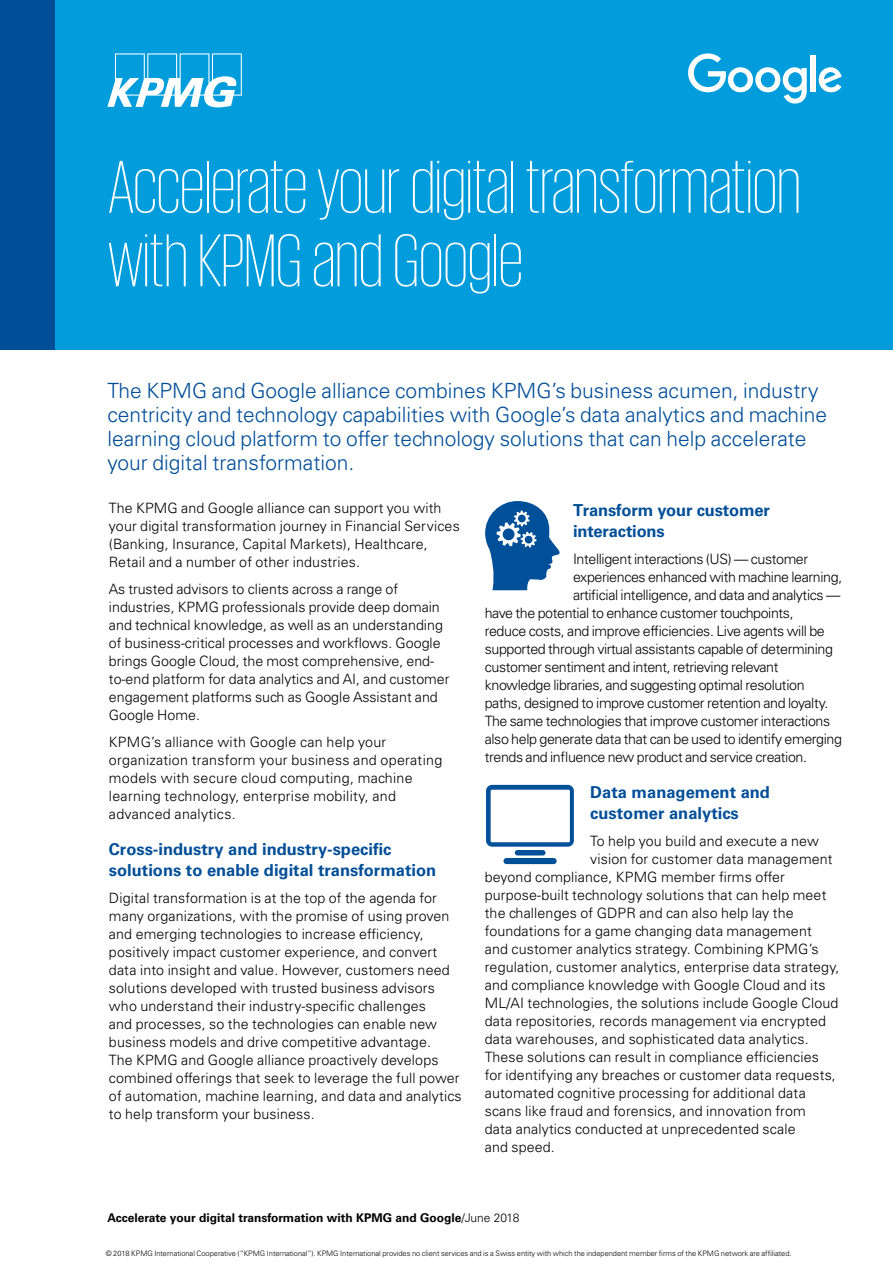
<style>
.page{position:relative;width:893px;height:1263px;background:#fff}
.page>*{position:absolute;margin:0;border:0;box-sizing:border-box;transform-origin:0 0}
.t1{font:200 76.5px/73.5px "KPMG";color:#fff}
.t2{font:300 21px/24px "Univers LT Std";color:#004e98}
.t3{font:700 16.5px/21px "Univers LT Std";color:#004e98}
.t4{font:300 14.25px/18px "Univers LT Std";letter-spacing:.01em;color:#000}
.t5{font:300 14.25px "Univers LT Std";letter-spacing:-.025em;color:#000}
.t6{font:700 12px "Univers LT Std";color:#000}
.t7{font:300 7.5px "Univers LT Std";letter-spacing:-.005em;color:#000}
.s1{font-weight:300}
</style>
<div class="page">
<div style="left:37px;top:0;width:856px;height:349px;background:#009cdc"></div>
<svg style="left:107px;top:53px;width:135px;height:54px"></svg>
<div style="left:0;top:0;width:54px;height:349px;background:#004e98"></div>
<svg style="left:688px;top:53px;width:119px;height:51px"></svg>
<div style="left:810px;top:55px;width:6px;height:37px;background:#fff"></div>
<svg style="left:819px;top:67px;width:23px;height:25px"></svg>
<svg style="left:485px;top:501px;width:75px;height:89px"></svg>
<svg style="left:486px;top:785px;width:88px;height:79px"></svg>
<h1 class="t1" style="left:108px;top:149px;width:694px">Accelerate your digital transformation with KPMG and Google</h1>
<p class="t2" style="left:107px;top:378px;width:721px">The KPMG and Google alliance combines KPMG’s business acumen, industry centricity and technology capabilities with Google’s data analytics and machine learning cloud platform to offer technology solutions that can help accelerate your digital transformation.</p>
<p class="t4" style="left:109px;top:498px;width:352px">The KPMG and Google alliance can support you with your digital transformation journey in Financial Services (Banking, Insurance, Capital Markets), Healthcare, Retail and a number of other industries.</p>
<p class="t4" style="left:109px;top:579px;width:342px">As trusted advisors to clients across a range of industries, KPMG professionals provide deep domain and technical knowledge, as well as an understanding of business-critical processes and workflows. Google brings Google Cloud, the most comprehensive, end&shy;to-end platform for data analytics and AI, and customer engagement platforms such as Google Assistant and Google Home.</p>
<p class="t4" style="left:109px;top:732px;width:335px">KPMG’s alliance with Google can help your organization transform your business and operating models with secure cloud computing, machine learning technology, enterprise mobility, and advanced analytics.</p>
<p class="t3" style="left:109px;top:838px;width:329px">Cross-industry and industry-specific solutions to enable digital transformation</p>
<p class="t4" style="left:109px;top:888px;width:354px">Digital transformation is at the top of the agenda for many organizations, with the promise of using proven and emerging technologies to increase efficiency, positively impact customer experience, and convert data into insight and value. However, customers need solutions developed with trusted business advisors who understand their industry-specific challenges<br>and processes, so the technologies can enable new business models and drive competitive advantage.<br>The KPMG and Google alliance proactively develops combined offerings that seek to leverage the full power of automation, machine learning, and data and analytics to help transform your business.</p>
<p class="t3" style="left:573px;top:499px;width:198px">Transform your customer interactions</p>
<p class="t5" style="left:573px;top:550px;width:237px">Intelligent interactions (US) — customer</p>
<p class="t5" style="left:573px;top:568px;width:271px">experiences enhanced with machine learning,</p>
<p class="t5" style="left:573px;top:586px;width:269px">artificial intelligence, and data and analytics —</p>
<p class="t5" style="left:485px;top:604px;width:310px">have the potential to enhance customer touchpoints,</p>
<p class="t5" style="left:485px;top:622px;width:342px">reduce costs, and improve efficiencies. Live agents will be</p>
<p class="t5" style="left:485px;top:640px;width:350px">supported through virtual assistants capable of determining</p>
<p class="t5" style="left:485px;top:658px;width:295px">customer sentiment and intent, retrieving relevant</p>
<p class="t5" style="left:485px;top:676px;width:321px">knowledge libraries, and suggesting optimal resolution</p>
<p class="t5" style="left:485px;top:694px;width:345px">paths, designed to improve customer retention and loyalty.</p>
<p class="t5" style="left:485px;top:712px;width:347px">The same technologies that improve customer interactions</p>
<p class="t5" style="left:485px;top:730px;width:359px">also help generate data that can be used to identify emerging</p>
<p class="t5" style="left:485px;top:748px;width:324px">trends and influence new product and service creation.</p>
<p class="t3" style="left:590px;top:781px;width:181px">Data management and customer analytics</p>
<p class="t4" style="left:590px;top:831px;width:230px">To help you build and execute a new</p>
<p class="t4" style="left:590px;top:849px;width:244px">vision for customer data management</p>
<p class="t4" style="left:485px;top:867px;width:302px">beyond compliance, KPMG member firms offer</p>
<p class="t4" style="left:485px;top:885px;width:343px">purpose-built technology solutions that can help meet</p>
<p class="t4" style="left:485px;top:903px;width:310px">the challenges of GDPR and can also help lay the</p>
<p class="t4" style="left:485px;top:921px;width:329px">foundations for a game changing data management</p>
<p class="t4" style="left:485px;top:939px;width:335px">and customer analytics strategy. Combining KPMG’s</p>
<p class="t4" style="left:485px;top:957px;width:356px">regulation, customer analytics, enterprise data strategy,</p>
<p class="t4" style="left:485px;top:975px;width:342px">and compliance knowledge with Google Cloud and its</p>
<p class="t4" style="left:485px;top:993px;width:355px">ML/AI technologies, the solutions include Google Cloud</p>
<p class="t4" style="left:485px;top:1011px;width:343px">data repositories, records management via encrypted</p>
<p class="t4" style="left:485px;top:1029px;width:325px">data warehouses, and sophisticated data analytics.</p>
<p class="t4" style="left:485px;top:1047px;width:336px">These solutions can result in compliance efficiencies</p>
<p class="t4" style="left:485px;top:1065px;width:353px">for identifying any breaches or customer data requests,</p>
<p class="t4" style="left:485px;top:1083px;width:323px">automated cognitive processing for additional data</p>
<p class="t4" style="left:485px;top:1101px;width:323px">scans like fraud and forensics, and innovation from</p>
<p class="t4" style="left:485px;top:1119px;width:312px">data analytics conducted at unprecedented scale</p>
<p class="t4" style="left:485px;top:1137px;width:72px">and speed.</p>
<p class="t6" style="left:107px;top:1211px;width:413px">Accelerate your digital transformation with KPMG and Google<span class="s1">/June 2018</span></p>
<p class="t7" style="left:106px;top:1248px;width:687px">© 2018 KPMG International Cooperative (“KPMG International”). KPMG International provides no client services and is a Swiss entity with which the independent member firms of the KPMG network are affiliated.</p>
</div>
